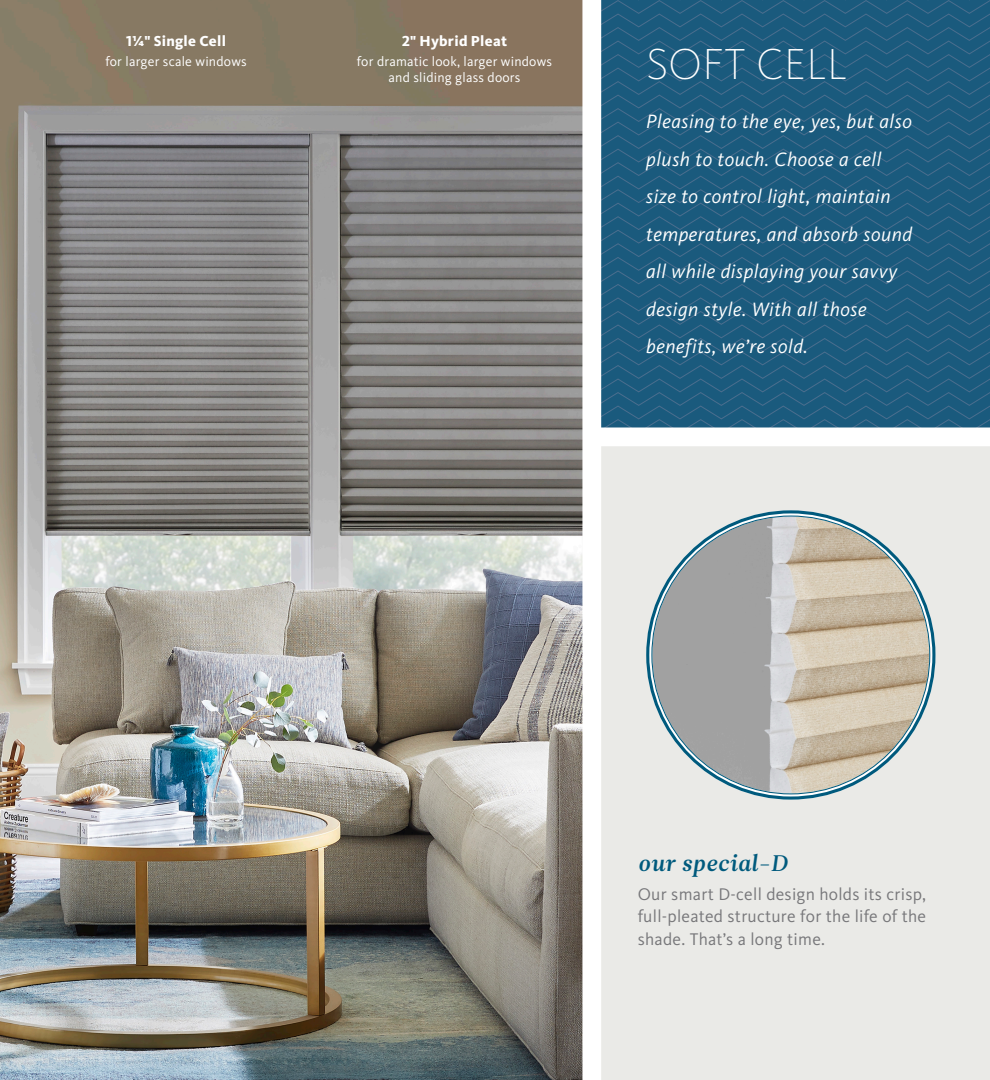
<style>
.page{position:relative;width:990px;height:1080px;background:#fff}
.page>*{position:absolute;margin:0;border:0;box-sizing:border-box;transform-origin:0 0}
.HEADLINE{font:200 45px "Kievit OT";letter-spacing:.01em;color:#fff}
.Callout_Title{font:22.5px "Leitura News Italic 3";letter-spacing:.015em;color:#005a7d}
.Headline_SubText{font:italic 20px/37.5px "Kievit OT";letter-spacing:.025em;color:#fff}
.Callout_Text{font:17.5px/22.5px "Kievit OT";letter-spacing:.015em;color:#77777a;text-align:justify}
.Body_Text{font:800 15px "Kievit OT";letter-spacing:.02em;color:#fff}
.TECH_AHead{font:800 15px "Kievit OT";letter-spacing:.02em;color:#fff}
.TECH_TEXT{font:13.75px/16.2px "Kievit OT";letter-spacing:.015em;color:#fff;text-align:center}
</style>
<div class="page">
<div style="left:595px;top:446px;width:395px;height:634px;background:#eaeae7"></div>
<img style="left:0;top:0;width:582px;height:1080px">
<svg style="left:601px;top:0;width:389px;height:428px;background:#1e5b7e"></svg>
<div style="left:582px;top:0;width:19px;height:1080px;background:#fff"></div>
<img style="left:649px;top:513px;width:283px;height:284px;border-radius:142px">
<p class="TECH_AHead" style="left:402px;top:32px;width:106px">2" Hybrid Pleat</p>
<p class="TECH_TEXT" style="left:357px;top:53px;width:197px">for dramatic look, larger windows and sliding glass doors</p>
<p class="Body_Text" style="left:126px;top:32px;width:101px">11/4" Single Cell</p>
<p class="TECH_TEXT" style="left:105px;top:53px;width:143px">for larger scale windows</p>
<p class="HEADLINE" style="left:646px;top:37px;width:202px">SOFT CELL</p>
<p class="Headline_SubText" style="left:646px;top:102px;width:267px">Pleasing to the eye, yes, but also plush to touch. Choose a cell size to control light, maintain temperatures, and absorb sound all while displaying your savvy design style. With all those benefits, we’re sold.</p>
<p class="Callout_Title" style="left:638px;top:850px;width:151px">our special-D</p>
<p class="Callout_Text" style="left:638px;top:882px;width:290px">Our smart D-cell design holds its crisp, full-pleated structure for the life of the shade. That’s a long time.</p>
</div>
